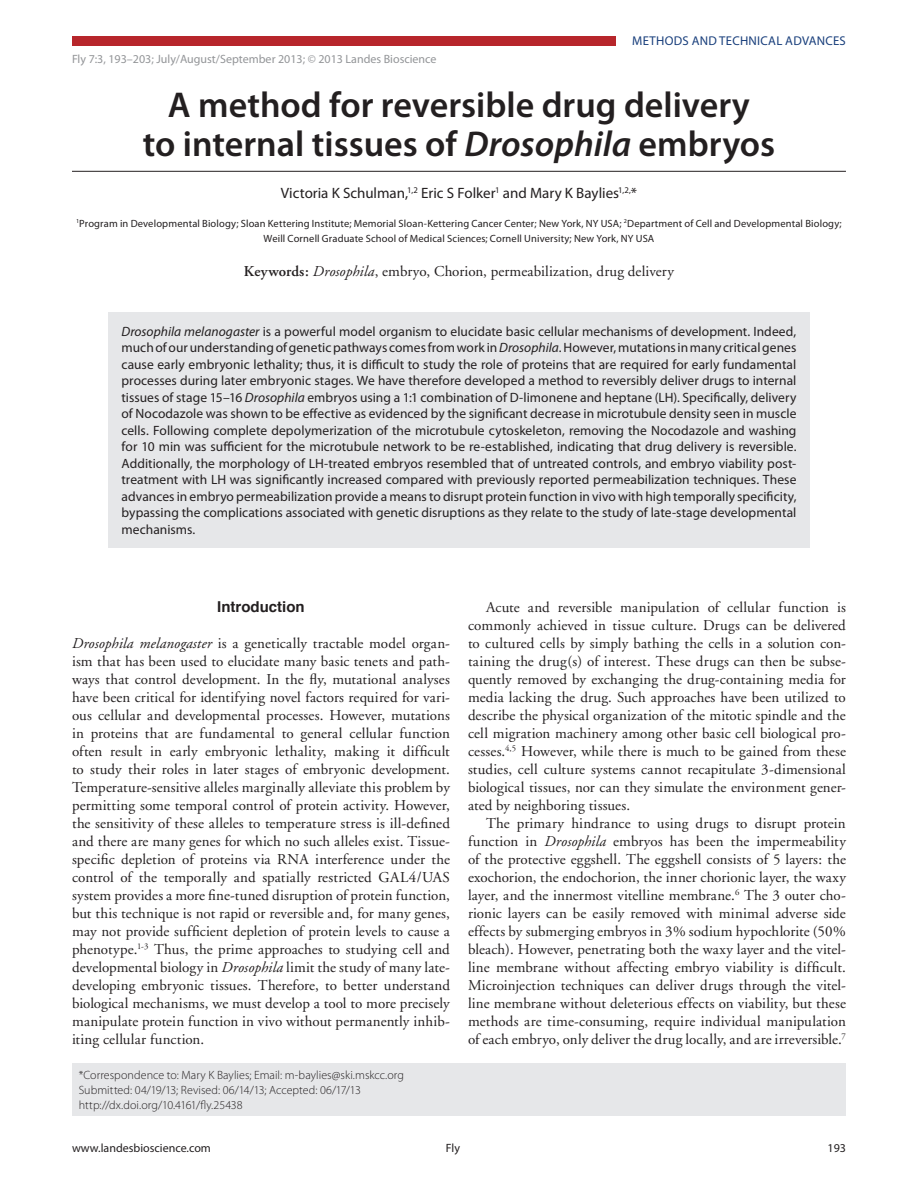
<style>
.page{position:relative;width:918px;height:1188px;background:#fff}
.page>*{position:absolute;margin:0;border:0;box-sizing:border-box;transform-origin:0 0}
.t1{font:600 36px/39px "Myriad Pro";color:#231f20;text-align:center}
.Body_text{font:15px/18px "Adobe Garamond";color:#231f20;text-align:justify}
.Body_text_First_Line{font:15px/18px "Adobe Garamond";letter-spacing:.01em;color:#231f20;text-align:justify}
.Keywords_Abbr{font:15px "Adobe Garamond";letter-spacing:.005em;color:#231f20}
.Authors{font:15px "Myriad Pro";color:#231f20}
.Heading{font:700 15px "Helvetica";color:#231f20}
.Abstract_First_Line{font:13.5px/16.5px "Myriad Pro";color:#231f20;text-align:justify}
.t2{font:12.75px "Myriad Pro";letter-spacing:.02em;color:#193f7c}
.Corresponding_Author{font:300 12px "Myriad Pro";letter-spacing:.005em;color:#231f20}
.t3{font:12px "Myriad Pro";color:#939598}
.t4{font:12px "Myriad Pro";color:#231f20}
.Affiliations{font:10.5px/15px "Myriad Pro";letter-spacing:.015em;color:#231f20;text-align:center}
.s1{font-style:italic}
.s2{font-weight:600}
</style>
<div class="page">
<div style="left:72px;top:36px;width:543px;height:10px;background:#b7262b"></div>
<div style="left:72px;top:1063px;width:774px;height:53px;background:#e6e7e9"></div>
<div style="left:108px;top:312px;width:702px;height:235px;background:#e6e7e9"></div>
<hr style="left:72px;top:171px;width:774px;height:1px;background:#231f20">
<p class="t3" style="left:72px;top:52px;width:366px">Fly 7:3, 193–203; July/August/September 2013; © 2013 Landes Bioscience</p>
<p class="t2" style="left:632px;top:33px;width:215px">METHODS AND TECHNICAL ADVANCES</p>
<p class="t1" style="left:143px;top:85px;width:634px">A method for reversible drug delivery<br>to internal tissues of <span class="s1">Drosophila</span> embryos</p>
<p class="Authors" style="left:281px;top:184px;width:358px">Victoria K Schulman,<sup>1,2</sup> Eric S Folker<sup>1</sup> and Mary K Baylies<sup>1,2,</sup>*</p>
<p class="Affiliations" style="left:76px;top:216px;width:767px"><sup>1</sup>Program in Developmental Biology; Sloan Kettering Institute; Memorial Sloan-Kettering Cancer Center; New York, NY USA; <sup>2</sup>Department of Cell and Developmental Biology;<br>Weill Cornell Graduate School of Medical Sciences; Cornell University; New York, NY USA</p>
<p class="Keywords_Abbr" style="left:244px;top:263px;width:432px"><span class="s2">Keywords:</span> <span class="s1">Drosophila</span>, embryo, Chorion, permeabilization, drug delivery</p>
<p class="Abstract_First_Line" style="left:122px;top:323px;width:677px"><span class="s1">Drosophila melanogaster</span> is a powerful model organism to elucidate basic cellular mechanisms of development. Indeed, much of our understanding of genetic pathways comes from work in <span class="s1">Drosophila</span>. However, mutations in many critical genes cause early embryonic lethality; thus, it is difficult to study the role of proteins that are required for early fundamental processes during later embryonic stages. We have therefore developed a method to reversibly deliver drugs to internal tissues of stage 15–16 <span class="s1">Drosophila</span> embryos using a 1:1 combination of D-limonene and heptane (LH). Specifically, delivery of Nocodazole was shown to be effective as evidenced by the significant decrease in microtubule density seen in muscle cells. Following complete depolymerization of the microtubule cytoskeleton, removing the Nocodazole and washing for 10 min was sufficient for the microtubule network to be re-established, indicating that drug delivery is reversible.<br>Additionally, the morphology of LH-treated embryos resembled that of untreated controls, and embryo viability post&shy;treatment with LH was significantly increased compared with previously reported permeabilization techniques. These advances in embryo permeabilization provide a means to disrupt protein function in vivo with high temporally specificity, bypassing the complications associated with genetic disruptions as they relate to the study of late-stage developmental mechanisms.</p>
<p class="Heading" style="left:217px;top:595px;width:89px">Introduction</p>
<p class="Body_text_First_Line" style="left:72px;top:635px;width:380px"><span class="s1">Drosophila melanogaster</span> is a genetically tractable model organ&shy;ism that has been used to elucidate many basic tenets and path&shy;ways that control development. In the fly, mutational analyses have been critical for identifying novel factors required for vari&shy;ous cellular and developmental processes. However, mutations in proteins that are fundamental to general cellular function often result in early embryonic lethality, making it difficult to study their roles in later stages of embryonic development.<br>Temperature-sensitive alleles marginally alleviate this problem by permitting some temporal control of protein activity. However, the sensitivity of these alleles to temperature stress is ill-defined and there are many genes for which no such alleles exist. Tissue&shy;specific depletion of proteins via RNA interference under the control of the temporally and spatially restricted GAL4/UAS system provides a more fine-tuned disruption of protein function, but this technique is not rapid or reversible and, for many genes, may not provide sufficient depletion of protein levels to cause a phenotype.<sup>1-3</sup> Thus, the prime approaches to studying cell and developmental biology in <span class="s1">Drosophila</span> limit the study of many late&shy;developing embryonic tissues. Therefore, to better understand biological mechanisms, we must develop a tool to more precisely manipulate protein function in vivo without permanently inhib&shy;iting cellular function.</p>
<p class="Corresponding_Author" style="left:79px;top:1068px;width:327px">*Correspondence to: Mary K Baylies; Email: m-baylies@ski.mskcc.org</p>
<p class="Corresponding_Author" style="left:79px;top:1083px;width:284px">Submitted: 04/19/13; Revised: 06/14/13; Accepted: 06/17/13</p>
<p class="Corresponding_Author" style="left:79px;top:1098px;width:165px">http://dx.doi.org/10.4161/fly.25438</p>
<p class="Body_text" style="left:468px;top:599px;width:379px;text-indent:18px">Acute and reversible manipulation of cellular function is commonly achieved in tissue culture. Drugs can be delivered to cultured cells by simply bathing the cells in a solution con&shy;taining the drug(s) of interest. These drugs can then be subse&shy;quently removed by exchanging the drug-containing media for media lacking the drug. Such approaches have been utilized to describe the physical organization of the mitotic spindle and the cell migration machinery among other basic cell biological pro&shy;cesses.<sup>4,5</sup> However, while there is much to be gained from these studies, cell culture systems cannot recapitulate 3-dimensional biological tissues, nor can they simulate the environment gener&shy;ated by neighboring tissues.</p>
<p class="Body_text" style="left:468px;top:815px;width:379px;text-indent:18px">The primary hindrance to using drugs to disrupt protein function in <span class="s1">Drosophila</span> embryos has been the impermeability of the protective eggshell. The eggshell consists of 5 layers: the exochorion, the endochorion, the inner chorionic layer, the waxy layer, and the innermost vitelline membrane.<sup>6</sup> The 3 outer cho&shy;rionic layers can be easily removed with minimal adverse side effects by submerging embryos in 3% sodium hypochlorite (50% bleach). However, penetrating both the waxy layer and the vitel&shy;line membrane without affecting embryo viability is difficult.<br>Microinjection techniques can deliver drugs through the vitel&shy;line membrane without deleterious effects on viability, but these methods are time-consuming, require individual manipulation of each embryo, only deliver the drug locally, and are irreversible.<sup>7</sup></p>
<p class="t4" style="left:72px;top:1141px;width:140px">www.landesbioscience.com</p>
<p class="t4" style="left:446px;top:1141px;width:16px">Fly</p>
<p class="t4" style="left:828px;top:1141px;width:20px">193</p>
</div>
